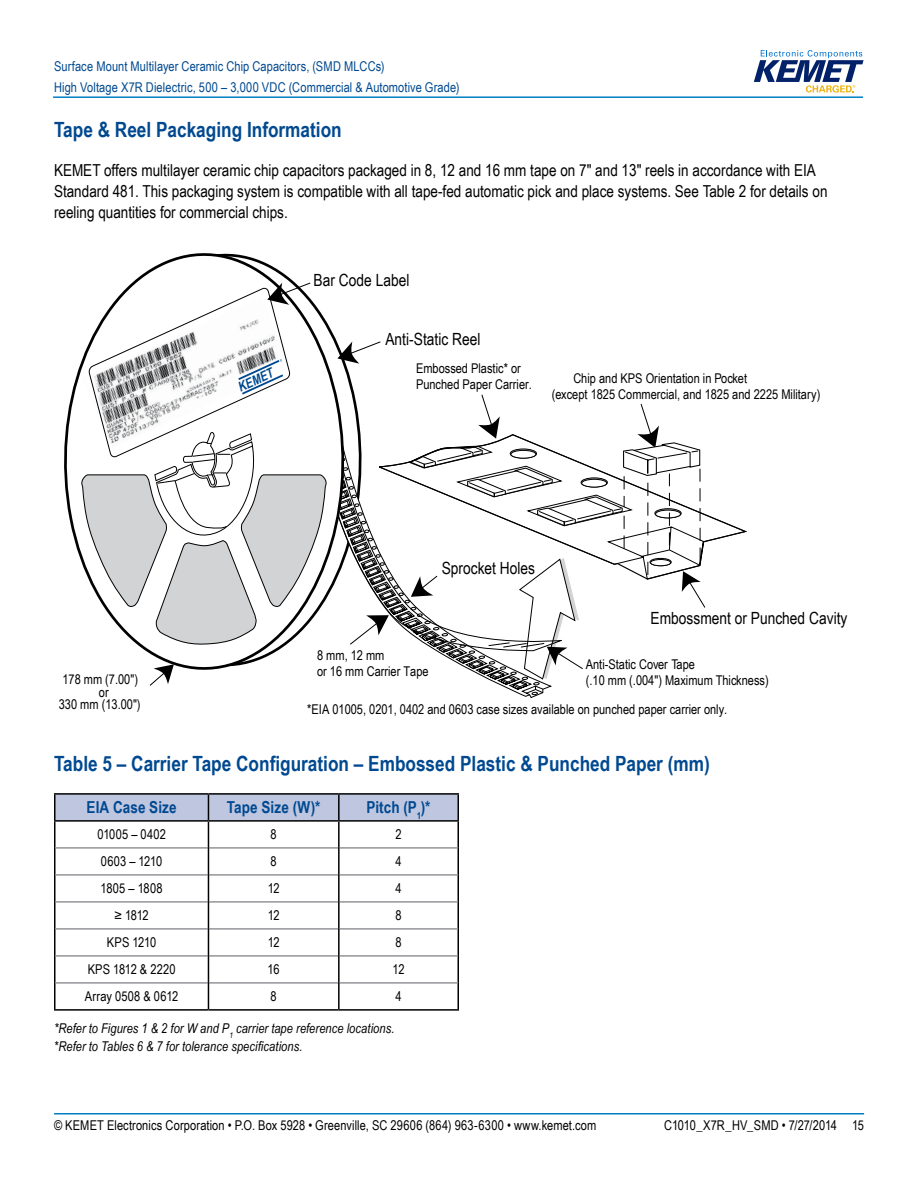
<style>
.page{position:relative;width:918px;height:1188px;background:#fff}
.page>*{position:absolute;margin:0;border:0;box-sizing:border-box;transform-origin:0 0}
.t1{font:700 21px "Arial Narrow";color:#004990}
.t2{font:16.8px "Arial Narrow";color:#000}
.t3{font:16.5px/21px "Arial Narrow";color:#000}
.t4{font:700 16.5px "Arial Narrow";letter-spacing:.005em;color:#004990}
.t5{font:13.5px/16.2px "Arial Narrow";color:#000}
.t6{font:13.5px/21px "Arial Narrow";letter-spacing:.01em;color:#004990}
.t7{font:italic 13.5px/18px "Arial Narrow";letter-spacing:.005em;color:#000}
.t8{font:13.5px "Arial Narrow";letter-spacing:.02em;color:#000}
.t9{font:italic 700 13.5px "Arial Narrow";color:#004990;scale:.96 1}
</style>
<div class="page">
<hr style="left:54px;top:1113px;width:810px;height:2px;background:#007dc3">
<hr style="left:53px;top:96px;width:810px;height:2px;background:#007dc3">
<svg style="left:754px;top:50px;width:110px;height:43px"></svg>
<svg style="left:362px;top:341px;width:19px;height:9px"></svg>
<svg style="left:362px;top:394px;width:344px;height:301px"></svg>
<svg style="left:64px;top:253px;width:298px;height:433px"></svg>
<hr style="left:54px;top:793px;width:154px;height:2px;background:#000">
<hr style="left:54px;top:795px;width:2px;height:25px;background:#000">
<hr style="left:339px;top:793px;width:120px;height:2px;background:#000">
<hr style="left:54px;top:820px;width:154px;height:2px;background:#000">
<hr style="left:54px;top:822px;width:2px;height:26px;background:#000">
<hr style="left:54px;top:848px;width:2px;height:27px;background:#000">
<hr style="left:54px;top:875px;width:2px;height:27px;background:#000">
<hr style="left:54px;top:902px;width:2px;height:27px;background:#000">
<hr style="left:54px;top:929px;width:2px;height:27px;background:#000">
<hr style="left:54px;top:956px;width:2px;height:27px;background:#000">
<hr style="left:54px;top:983px;width:2px;height:26px;background:#000">
<hr style="left:54px;top:1009px;width:154px;height:2px;background:#000">
<hr style="left:339px;top:1009px;width:120px;height:2px;background:#000">
<hr style="left:208px;top:793px;width:131px;height:2px;background:#000">
<svg style="left:55px;top:794px;width:404px;height:215px"></svg>
<hr style="left:338px;top:983px;width:2px;height:26px;background:#000">
<hr style="left:208px;top:1009px;width:131px;height:2px;background:#000">
<svg style="left:81px;top:282px;width:246px;height:363px"></svg>
<p class="t6" style="left:54px;top:55px;width:407px">Surface Mount Multilayer Ceramic Chip Capacitors, (SMD MLCCs)<br>High Voltage X7R Dielectric, 500 – 3,000 VDC (Commercial &amp; Automotive Grade)</p>
<h1 class="t1" style="left:54px;top:113px;width:289px">Tape &amp; Reel Packaging Information</h1>
<p class="t3" style="left:54px;top:159px;width:775px">KEMET offers multilayer ceramic chip capacitors packaged in 8, 12 and 16 mm tape on 7" and 13" reels in accordance with EIA<br>Standard 481. This packaging system is compatible with all tape-fed automatic pick and place systems. See Table 2 for details on reeling quantities for commercial chips.</p>
<p class="t5" style="left:62px;top:670px;width:77px">178 mm (7.00")</p>
<p class="t5" style="left:99px;top:683px;width:11px">or</p>
<p class="t5" style="left:59px;top:696px;width:83px">330 mm (13.00")</p>
<p class="t9" style="left:234px;top:378px;width:40px;rotate:-24deg">KEMET</p>
<p class="t2" style="left:314px;top:268px;width:97px">Bar Code Label</p>
<p class="t2" style="left:385px;top:327px;width:97px">Anti-Static Reel</p>
<p class="t5" style="left:416px;top:360px;width:117px">Embossed Plastic* or<br>Punched Paper Carrier.</p>
<p class="t5" style="left:552px;top:370px;width:270px;text-indent:21px">Chip and KPS Orientation in Pocket<br>(except 1825 Commercial, and 1825 and 2225 Military)</p>
<p class="t2" style="left:442px;top:556px;width:95px">Sprocket Holes</p>
<p class="t5" style="left:317px;top:647px;width:113px">8 mm, 12 mm<br>or 16 mm Carrier Tape</p>
<p class="t2" style="left:651px;top:606px;width:198px">Embossment or Punched Cavity</p>
<p class="t5" style="left:586px;top:656px;width:184px">Anti-Static Cover Tape<br>(.10 mm (.004") Maximum Thickness)</p>
<p class="t5" style="left:307px;top:700px;width:421px">*EIA 01005, 0201, 0402 and 0603 case sizes available on punched paper carrier only.</p>
<h1 class="t1" style="left:54px;top:748px;width:657px">Table 5 – Carrier Tape Configuration – Embossed Plastic &amp; Punched Paper (mm)</h1>
<p class="t4" style="left:87px;top:795px;width:92px">EIA Case Size</p>
<p class="t4" style="left:227px;top:795px;width:95px">Tape Size (W)*</p>
<p class="t4" style="left:367px;top:795px;width:65px">Pitch (P<sub>1</sub>)*</p>
<p class="t5" style="left:97px;top:826px;width:70px">01005 – 0402</p>
<p class="t5" style="left:271px;top:826px;width:8px">8</p>
<p class="t5" style="left:395px;top:826px;width:8px">2</p>
<p class="t5" style="left:101px;top:853px;width:63px">0603 – 1210</p>
<p class="t5" style="left:271px;top:853px;width:8px">8</p>
<p class="t5" style="left:395px;top:853px;width:8px">4</p>
<p class="t8" style="left:101px;top:879px;width:64px">1805 – 1808</p>
<p class="t5" style="left:268px;top:880px;width:13px">12</p>
<p class="t5" style="left:395px;top:880px;width:8px">4</p>
<p class="t5" style="left:115px;top:907px;width:36px">≥ 1812</p>
<p class="t5" style="left:268px;top:907px;width:13px">12</p>
<p class="t5" style="left:395px;top:907px;width:8px">8</p>
<p class="t5" style="left:107px;top:934px;width:51px">KPS 1210</p>
<p class="t5" style="left:268px;top:934px;width:13px">12</p>
<p class="t5" style="left:395px;top:934px;width:8px">8</p>
<p class="t5" style="left:88px;top:961px;width:89px">KPS 1812 &amp; 2220</p>
<p class="t5" style="left:268px;top:961px;width:14px">16</p>
<p class="t5" style="left:393px;top:961px;width:13px">12</p>
<p class="t5" style="left:85px;top:988px;width:95px">Array 0508 &amp; 0612</p>
<p class="t5" style="left:271px;top:988px;width:8px">8</p>
<p class="t5" style="left:395px;top:988px;width:8px">4</p>
<p class="t7" style="left:54px;top:1019px;width:342px">*Refer to Figures 1 &amp; 2 for W and P<sub>1</sub> carrier tape reference locations. *Refer to Tables 6 &amp; 7 for tolerance specifications.</p>
<p class="t5" style="left:54px;top:1117px;width:544px">© KEMET Electronics Corporation • P.O. Box 5928 • Greenville, SC 29606 (864) 963-6300 • www.kemet.com</p>
<p class="t5" style="left:664px;top:1117px;width:201px">C1010_X7R_HV_SMD • 7/27/2014 15</p>
</div>
